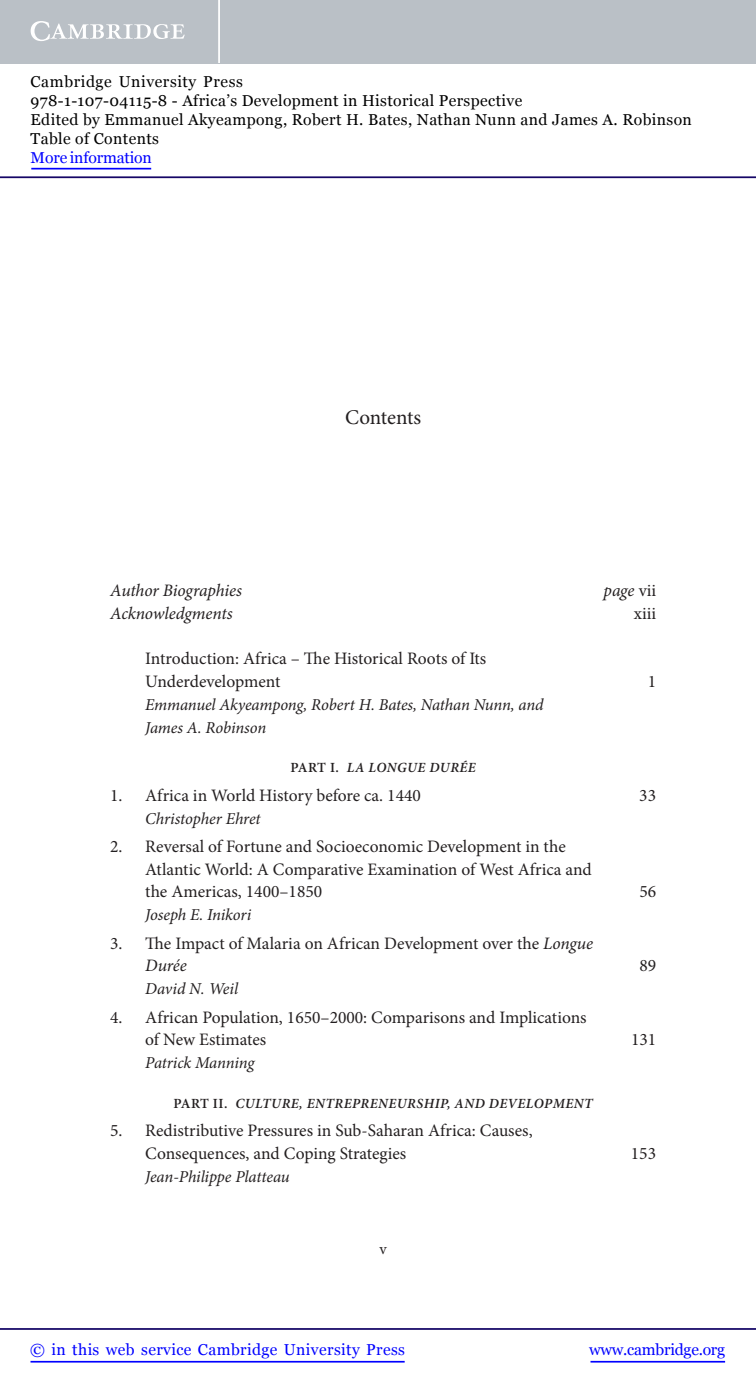
<style>
.page{position:relative;width:756px;height:1388px;background:#fff}
.page>*{position:absolute;margin:0;border:0;box-sizing:border-box;transform-origin:0 0}
.t1{font:21px "Minion Pro";letter-spacing:-.005em;color:#231f20}
.t2{font:17.5px/22.8px "Minion Pro";color:#231f20}
.t3{font:italic 17.5px "Minion Pro";letter-spacing:-.01em;color:#231f20}
.t4{font:italic 16.62px/22.8px "Minion Pro";letter-spacing:-.01em;color:#231f20}
.t5{font:15.75px/18.9px "Georgia";letter-spacing:.025em;color:#000}
.t6{font:15.75px "Georgia";letter-spacing:.025em;color:#00f}
.t7{font:15.75px "Georgia";letter-spacing:-.015em;color:#00f}
.t8{font:15.75px "Georgia";letter-spacing:-.01em;color:#00f}
.t9{font:15.75px "Minion Pro";color:#231f20}
.t10{font:italic 600 14px "Minion Pro";letter-spacing:.035em;color:#231f20}
.s1{font-style:normal}
.s2{font-style:italic}
</style>
<div class="page">
<hr style="left:591px;top:1361px;width:134px;height:1px;background:#00f">
<hr style="left:0;top:1328px;width:756px;height:2px;background:#150666">
<hr style="left:31px;top:1361px;width:374px;height:1px;background:#00f">
<div style="left:0;top:0;width:756px;height:63px;background:#bac0c6"></div>
<svg style="left:31px;top:21px;width:154px;height:20px"></svg>
<hr style="left:218px;top:0;width:2px;height:63px;background:#fff">
<hr style="left:0;top:176px;width:756px;height:2px;background:#150666">
<hr style="left:31px;top:168px;width:120px;height:1px;background:#00f">
<p class="t5" style="left:31px;top:73px;width:663px">Cambridge University Press<br>978-1-107-04115-8 - Africa’s Development in Historical Perspective<br>Edited by Emmanuel Akyeampong, Robert H. Bates, Nathan Nunn and James A. Robinson Table of Contents</p>
<p class="t8" style="left:31px;top:148px;width:123px">More information</p>
<p class="t1" style="left:345px;top:409px;width:78px">Contents</p>
<p class="t3" style="left:110px;top:583px;width:133px">Author Biographies</p>
<p class="t3" style="left:604px;top:583px;width:54px">page <span class="s1">vii</span></p>
<p class="t3" style="left:110px;top:606px;width:124px">Acknowledgments</p>
<p class="t2" style="left:634px;top:603px;width:24px">xiii</p>
<p class="t2" style="left:145px;top:649px;width:343px">Introduction: Africa – The Historical Roots of Its<br>Underdevelopment</p>
<p class="t2" style="left:648px;top:671px;width:10px">1</p>
<p class="t4" style="left:145px;top:694px;width:400px">Emmanuel Akyeampong, Robert H. Bates, Nathan Nunn, and<br>James A. Robinson</p>
<p class="t10" style="left:291px;top:762px;width:187px"><span class="s1">PART I.</span> LA LONGUE DUR É E</p>
<p class="t2" style="left:110px;top:785px;width:312px">1. Africa in World History before ca. 1440</p>
<p class="t2" style="left:639px;top:785px;width:18px">33</p>
<p class="t4" style="left:145px;top:808px;width:117px">Christopher Ehret</p>
<p class="t2" style="left:145px;top:836px;width:448px;text-indent:-35px">2. Reversal of Fortune and Socioeconomic Development in the<br>Atlantic World: A Comparative Examination of West Africa and the Americas, 1400–1850</p>
<p class="t2" style="left:639px;top:882px;width:18px">56</p>
<p class="t4" style="left:145px;top:905px;width:108px">Joseph E. Inikori</p>
<p class="t2" style="left:145px;top:933px;width:449px;text-indent:-35px">3. The Impact of Malaria on African Development over the <span class="s2">Longue<br>Dur é e</span></p>
<p class="t4" style="left:145px;top:979px;width:95px">David N. Weil</p>
<p class="t2" style="left:145px;top:1007px;width:443px;text-indent:-35px">4. African Population, 1650–2000: Comparisons and Implications of New Estimates</p>
<p class="t4" style="left:145px;top:1053px;width:111px">Patrick Manning</p>
<p class="t10" style="left:173px;top:1098px;width:421px"><span class="s1">PART II.</span> CULTURE, ENTREPRENEURSHIP, AND DEVELOPMENT</p>
<p class="t2" style="left:145px;top:1121px;width:389px;text-indent:-35px">5. Redistributive Pressures in Sub-Saharan Africa: Causes,<br>Consequences, and Coping Strategies</p>
<p class="t4" style="left:145px;top:1166px;width:146px">Jean-Philippe Platteau</p>
<p class="t9" style="left:380px;top:1242px;width:9px">v</p>
<p class="t2" style="left:639px;top:956px;width:18px">89</p>
<p class="t2" style="left:631px;top:1030px;width:27px">131</p>
<p class="t2" style="left:631px;top:1143px;width:27px">153</p>
<p class="t6" style="left:30px;top:1339px;width:376px">© in this web service Cambridge University Press</p>
<p class="t7" style="left:589px;top:1339px;width:137px">www.cambridge.org</p>
</div>
